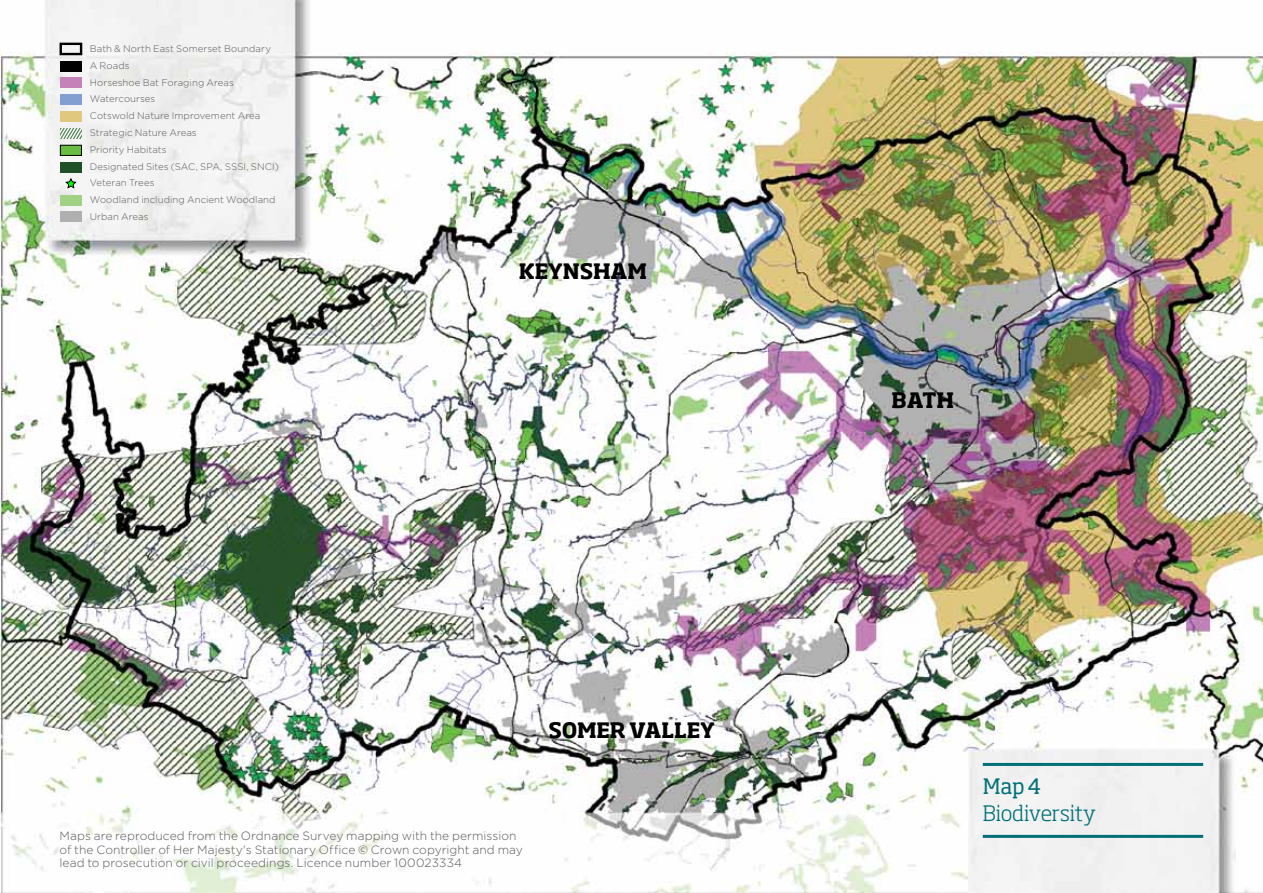
<style>
.page{position:relative;width:1263px;height:893px;background:#fff}
.page>*{position:absolute;margin:0;border:0;box-sizing:border-box;transform-origin:0 0}
.t1{font:700 21px "Soho Pro";letter-spacing:-.005em;color:#000}
.t2{font:300 21px "Soho Pro";letter-spacing:-.01em;color:#006f76}
.t3{font:21px "Soho Pro";color:#006f76}
.t4{font:300 12px/13.5px "Gotham";letter-spacing:.005em;color:#58595b}
.t5{font:300 9.6px/16.8px "Gotham";letter-spacing:.005em;color:#58595b}
</style>
<div class="page">
<img style="left:1px;top:0;width:1262px;height:893px">
<img style="left:0;top:0;width:1px;height:893px">
<hr style="left:983px;top:835px;width:220px;height:3px;background:#006f76">
<hr style="left:983px;top:763px;width:220px;height:3px;background:#006f76">
<div style="left:60px;top:61px;width:21px;height:10px;background:#000"></div>
<div style="left:60px;top:78px;width:21px;height:10px;background:#c582b8"></div>
<div style="left:60px;top:95px;width:21px;height:10px;background:#839fd2"></div>
<div style="left:60px;top:112px;width:21px;height:10px;background:#e0c87f"></div>
<svg style="left:60px;top:128px;width:21px;height:11px"></svg>
<div style="left:60px;top:145px;width:21px;height:10px;background:#69bd45"></div>
<div style="left:60px;top:145px;width:22px;height:11px;border:1px solid #000"></div>
<div style="left:60px;top:162px;width:21px;height:10px;background:#205027"></div>
<div style="left:60px;top:196px;width:21px;height:10px;background:#a1d183"></div>
<div style="left:60px;top:212px;width:21px;height:10px;background:#b0b0b0"></div>
<div style="left:60px;top:43px;width:22px;height:12px;border:2px solid #000"></div>
<svg style="left:66px;top:178px;width:10px;height:10px"></svg>
<p class="t5" style="left:90px;top:40px;width:191px">Bath &amp; North East Somerset Boundary<br>A Roads<br>Horseshoe Bat Foraging Areas<br>Watercourses<br>Cotswold Nature Improvement Area<br>Strategic Nature Areas<br>Priority Habitats<br>Designated Sites (SAC, SPA, SSSI, SNCI)<br>Veteran Trees<br>Woodland including Ancient Woodland<br>Urban Areas</p>
<h1 class="t1" style="left:519px;top:256px;width:130px">KEYNSHAM</h1>
<h1 class="t1" style="left:548px;top:715px;width:168px">SOMER VALLEY</h1>
<p class="t4" style="left:60px;top:829px;width:465px">Maps are reproduced from the Ordnance Survey mapping with the permission of the Controller of Her Majesty's Stationary Office © Crown copyright and may lead to prosecution or civil proceedings. Licence number 100023334</p>
<h1 class="t1" style="left:891px;top:385px;width:64px">BATH</h1>
<h1 class="t3" style="left:983px;top:772px;width:60px">Map 4</h1>
<h1 class="t2" style="left:983px;top:797px;width:115px">Biodiversity</h1>
</div>
